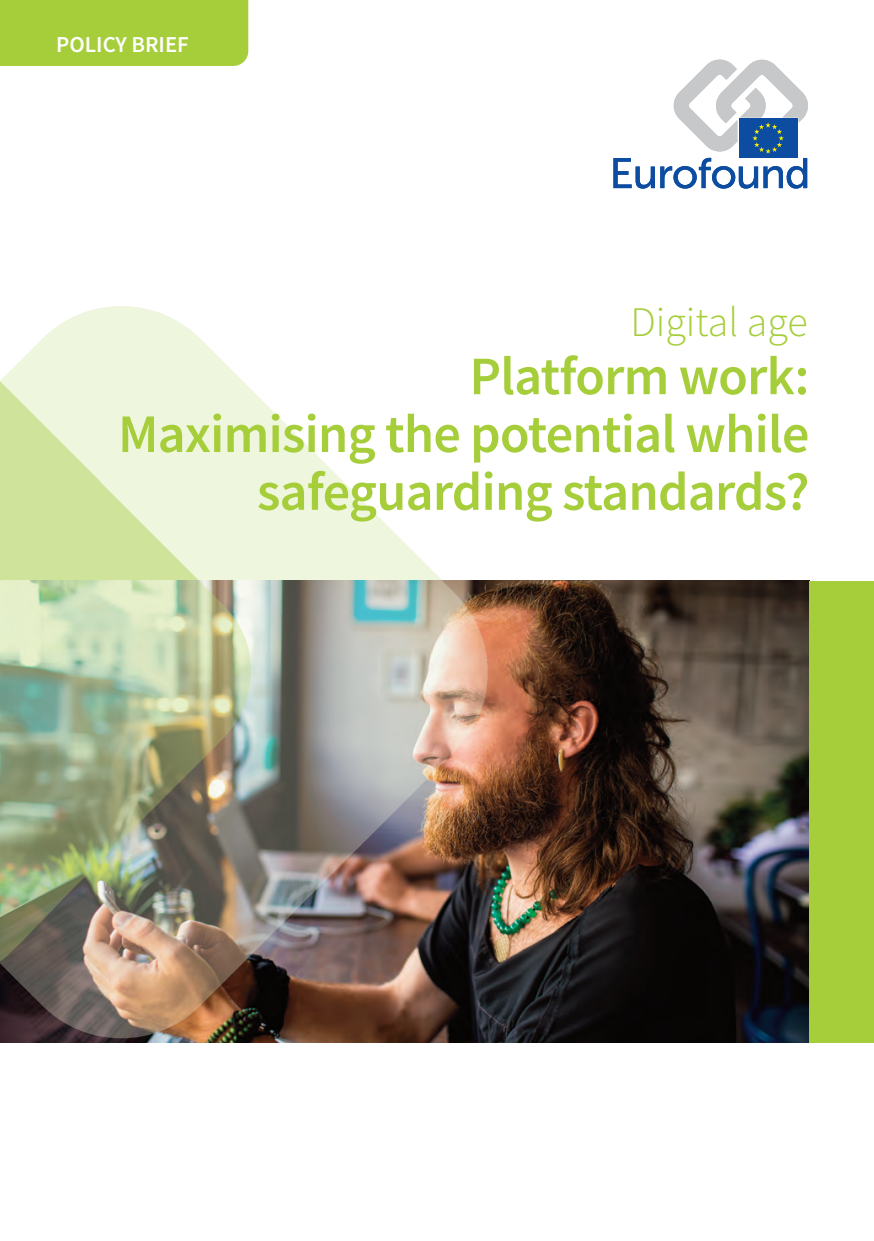
<style>
.page{position:relative;width:874px;height:1241px;background:#fff}
.page>*{position:absolute;margin:0;border:0;box-sizing:border-box;transform-origin:0 0}
.t1{font:600 54.25px/57.8px "Source Sans Pro";letter-spacing:-.015em;color:#a6ce3b;text-align:right}
.t2{font:300 42px "Source Sans Pro";color:#a6ce3b}
.t3{font:600 22.75px "Source Sans Pro";color:#fff}
</style>
<div class="page">
<div style="left:0;top:0;width:248px;height:66px;background:#a6ce3b"></div>
<svg style="left:613px;top:158px;width:41px;height:31px"></svg>
<svg style="left:660px;top:60px;width:147px;height:129px"></svg>
<img style="left:498px;top:580px;width:311px;height:462px">
<img style="left:0;top:306px;width:498px;height:737px">
<svg style="left:0;top:381px;width:125px;height:582px;background:#b2c198"></svg>
<div style="left:809px;top:580px;width:64px;height:462px;background:#a6ce3b"></div>
<p class="t3" style="left:56px;top:36px;width:134px">POLICY BRIEF</p>
<p class="t2" style="left:630px;top:297px;width:179px">Digital age</p>
<p class="t1" style="left:469px;top:352px;width:341px">Platform work:</p>
<p class="t1" style="left:118px;top:410px;width:692px">Maximising the potential while safeguarding standards?</p>
</div>
